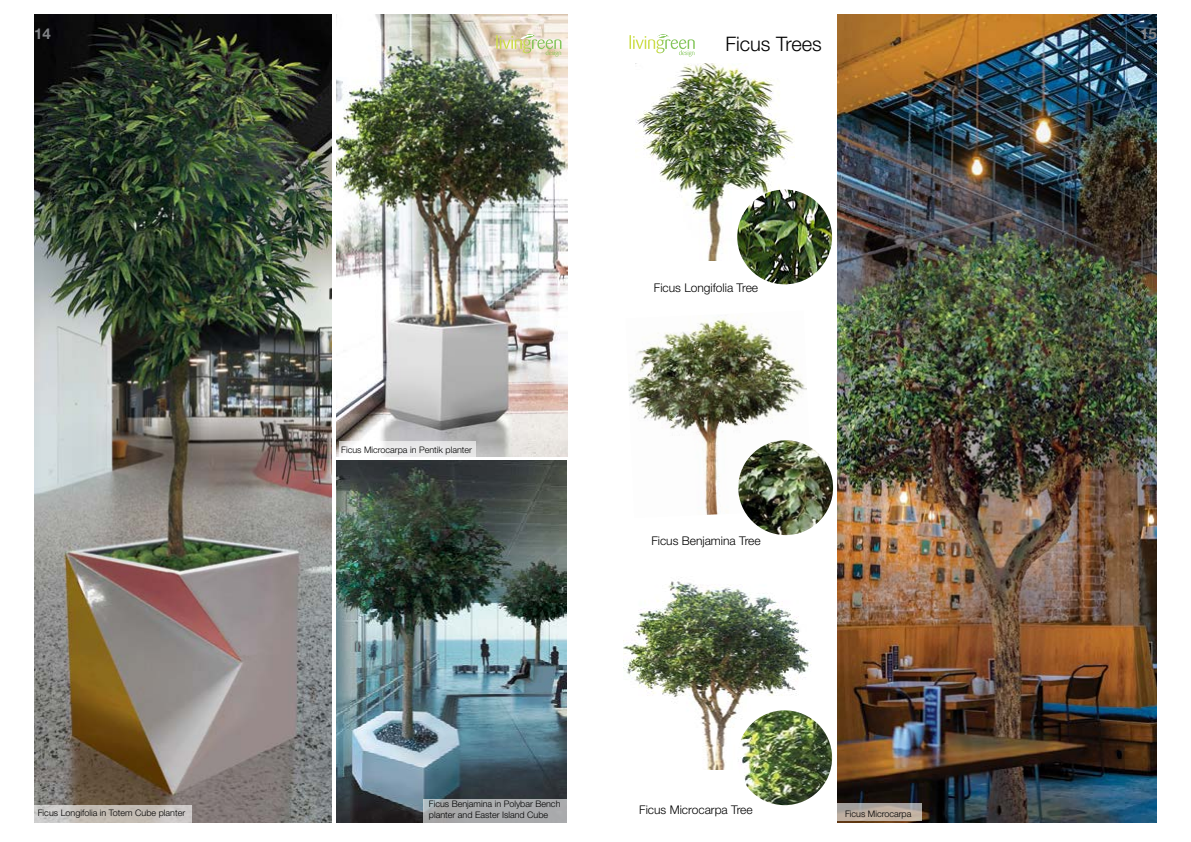
<style>
.page{position:relative;width:1191px;height:842px;background:#fff}
.page>*{position:absolute;margin:0;border:0;box-sizing:border-box;transform-origin:0 0}
.t1{font:300 20px "Helvetica Neue LT Std";color:#000}
.t2{font:700 15px "Helvetica Neue LT Std";color:#808285}
.t3{font:300 12px "Helvetica Neue LT Std";color:#000}
.t4{font:300 9px/10.8px "Helvetica Neue LT Std";color:#000}
</style>
<div class="page">
<img style="left:635px;top:63px;width:159px;height:197px">
<img style="left:838px;top:14px;width:319px;height:808px">
<img style="left:34px;top:14px;width:298px;height:808px">
<img style="left:336px;top:461px;width:230px;height:361px">
<svg style="left:34px;top:805px;width:157px;height:17px;background:#c7c2bc"></svg>
<div style="left:424px;top:799px;width:143px;height:23px;background:#a9abad"></div>
<img style="left:737px;top:190px;width:95px;height:94px;border-radius:47px">
<img style="left:624px;top:581px;width:187px;height:188px">
<img style="left:628px;top:316px;width:184px;height:202px">
<img style="left:738px;top:440px;width:95px;height:95px;border-radius:47px">
<img style="left:737px;top:710px;width:95px;height:95px;border-radius:47px">
<svg style="left:837px;top:804px;width:84px;height:17px"></svg>
<img style="left:336px;top:14px;width:231px;height:443px">
<svg style="left:339px;top:441px;width:137px;height:15px;fill:#ebebeb"></svg>
<svg style="left:496px;top:34px;width:65px;height:23px"></svg>
<svg style="left:629px;top:34px;width:65px;height:23px"></svg>
<h2 class="t2" style="left:34px;top:24px;width:18px">14</h2>
<h2 class="t2" style="left:1140px;top:24px;width:18px">15</h2>
<h1 class="t1" style="left:725px;top:32px;width:98px">Ficus Trees</h1>
<p class="t4" style="left:38px;top:807px;width:149px">Ficus Longifolia in Totem Cube planter</p>
<p class="t4" style="left:341px;top:444px;width:132px">Ficus Microcarpa in Pentik planter</p>
<h3 class="t3" style="left:654px;top:280px;width:106px">Ficus Longifolia Tree</h3>
<h3 class="t3" style="left:651px;top:534px;width:111px">Ficus Benjamina Tree</h3>
<p class="t4" style="left:429px;top:799px;width:133px">Ficus Benjamina in Polybar Bench planter and Easter Island Cube</p>
<h3 class="t3" style="left:639px;top:802px;width:115px">Ficus Microcarpa Tree</h3>
<p class="t4" style="left:845px;top:808px;width:68px">Ficus Microcarpa</p>
</div>
